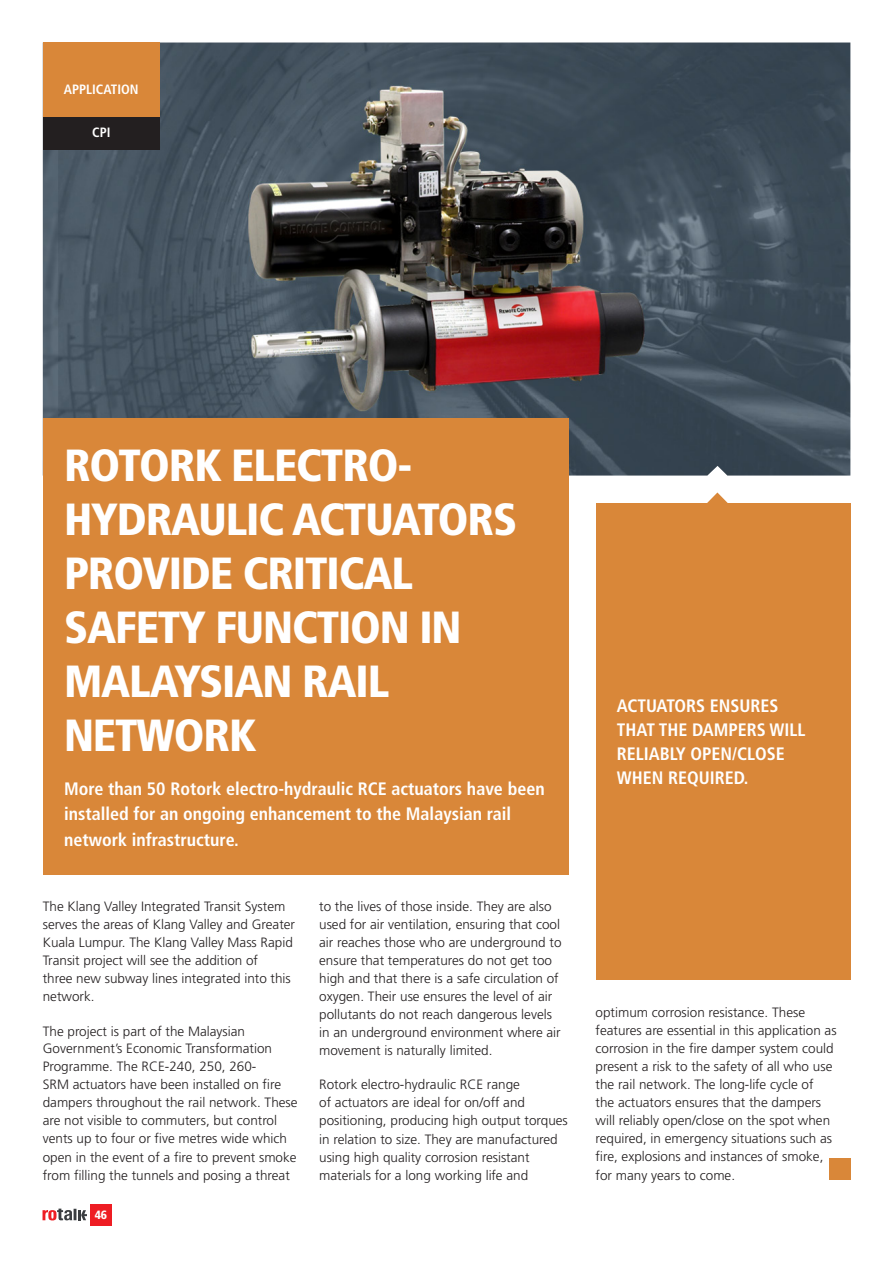
<style>
.page{position:relative;width:893px;height:1263px;background:#fff}
.page>*{position:absolute;margin:0;border:0;box-sizing:border-box;transform-origin:0 0}
.t1{font:900 condensed 45px/54px "Frutiger LT Pro";letter-spacing:-.025em;color:#fff}
.t2{font:700 condensed 18px/24px "Frutiger LT Pro";color:#fff}
.t3{font:300 13.5px/18px "Frutiger LT Pro";color:#231f20}
.t4{font:700 condensed 13.5px "Frutiger LT Pro";color:#fff}
.t5{font:900 condensed 12px "Frutiger LT Pro";color:#fff}
</style>
<div class="page">
<svg style="left:43px;top:1208px;width:44px;height:12px"></svg>
<div style="left:90px;top:1204px;width:22px;height:21px;background:#ee1d23"></div>
<img style="left:43px;top:43px;width:807px;height:433px">
<div style="left:43px;top:418px;width:525px;height:457px;background:#d98739"></div>
<div style="left:43px;top:43px;width:117px;height:107px;background:#d98739"></div>
<div style="left:43px;top:117px;width:117px;height:33px;background:#231f20"></div>
<div style="left:596px;top:503px;width:254px;height:476px;background:#d98739"></div>
<svg style="left:707px;top:492px;width:21px;height:11px"></svg>
<div style="left:829px;top:1158px;width:21px;height:21px;background:#d98739"></div>
<p class="t4" style="left:64px;top:82px;width:76px">APPLICATION</p>
<p class="t4" style="left:92px;top:124px;width:20px">CPI</p>
<h1 class="t1" style="left:64px;top:438px;width:455px">ROTORK ELECTRO-<br>HYDRAULIC ACTUATORS<br>PROVIDE CRITICAL<br>SAFETY FUNCTION IN<br>MALAYSIAN RAIL<br>NETWORK</h1>
<h2 class="t2" style="left:64px;top:776px;width:482px;line-height:25.5px">More than 50 Rotork electro-hydraulic RCE actuators have been installed for an ongoing enhancement to the Malaysian rail network infrastructure.</h2>
<p class="t3" style="left:43px;top:897px;width:254px">The Klang Valley Integrated Transit System serves the areas of Klang Valley and Greater Kuala Lumpur. The Klang Valley Mass Rapid Transit project will see the addition of<br>three new subway lines integrated into this network.</p>
<p class="t3" style="left:43px;top:1022px;width:256px">The project is part of the Malaysian Government’s Economic Transformation Programme. The RCE-240, 250, 260-<br>SRM actuators have been installed on fire dampers throughout the rail network. These are not visible to commuters, but control vents up to four or five metres wide which open in the event of a fire to prevent smoke from filling the tunnels and posing a threat</p>
<p class="t5" style="left:95px;top:1208px;width:14px">46</p>
<p class="t3" style="left:319px;top:897px;width:244px">to the lives of those inside. They are also used for air ventilation, ensuring that cool air reaches those who are underground to ensure that temperatures do not get too high and that there is a safe circulation of oxygen. Their use ensures the level of air pollutants do not reach dangerous levels in an underground environment where air movement is naturally limited.</p>
<p class="t3" style="left:319px;top:1076px;width:250px">Rotork electro-hydraulic RCE range<br>of actuators are ideal for on/off and positioning, producing high output torques in relation to size. They are manufactured using high quality corrosion resistant materials for a long working life and</p>
<h2 class="t2" style="left:617px;top:693px;width:190px">ACTUATORS ENSURES<br>THAT THE DAMPERS WILL<br>RELIABLY OPEN/CLOSE<br>WHEN REQUIRED.</h2>
<p class="t3" style="left:596px;top:1003px;width:243px">optimum corrosion resistance. These features are essential in this application as corrosion in the fire damper system could present a risk to the safety of all who use the rail network. The long-life cycle of<br>the actuators ensures that the dampers will reliably open/close on the spot when required, in emergency situations such as fire, explosions and instances of smoke, for many years to come.</p>
</div>
